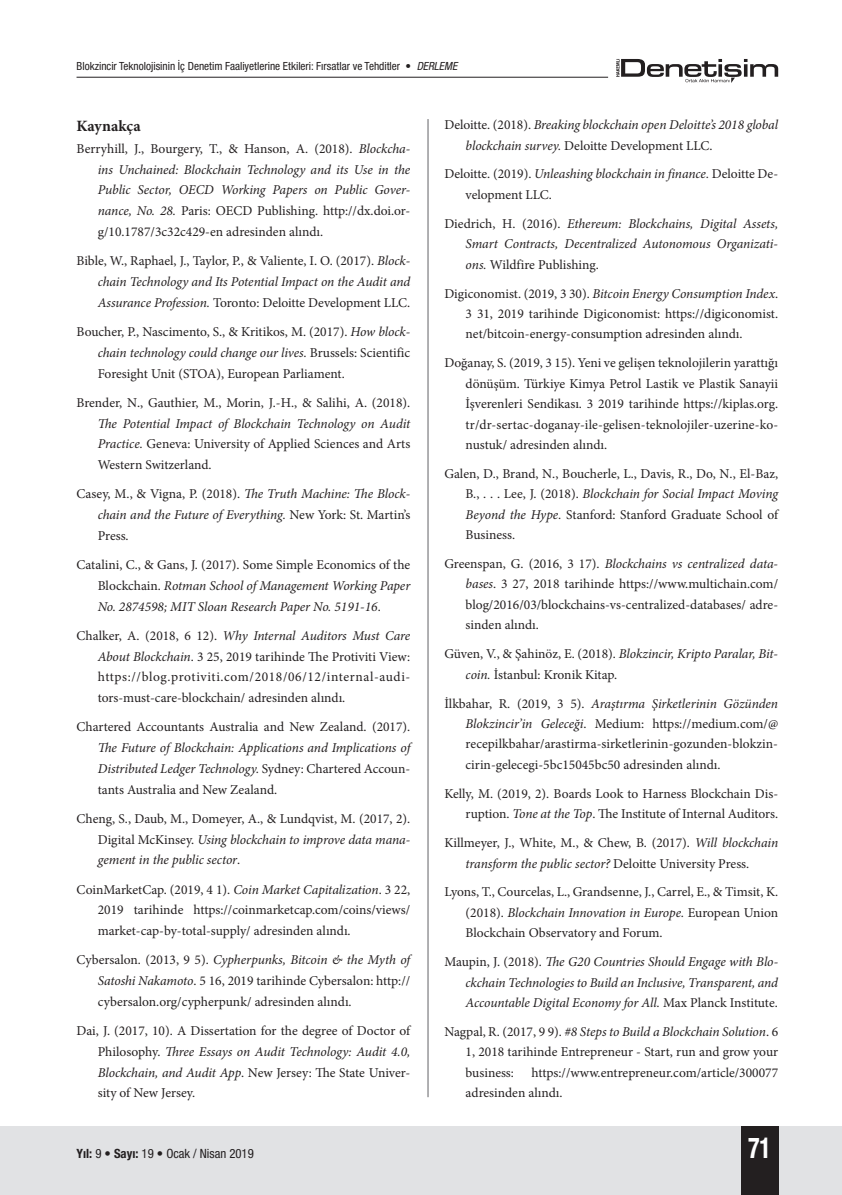
<style>
.page{position:relative;width:842px;height:1195px;background:#fff}
.page>*{position:absolute;margin:0;border:0;box-sizing:border-box;transform-origin:0 0}
.t1{font:700 condensed 28.8px "Helvetica Neue LT Pro";color:#fff;scale:.83 1}
.t2{font:700 15.75px "Minion Pro";color:#231f20}
.t3{font:13.5px/20.4px "Minion Pro";color:#231f20;text-align:justify}
.t4{font:italic 13.5px/20.7px "Minion Pro";letter-spacing:-.01em;color:#231f20;text-align:justify}
.t5{font:condensed 12.75px "Helvetica Neue LT Pro";color:#231f20}
.t6{font:condensed 11.25px "Helvetica Neue LT Pro";color:#231f20}
.s1{font-style:italic}
.s2{font-style:normal}
.s3{font-weight:700}
</style>
<div class="page">
<hr style="left:428px;top:119px;width:1px;height:978px;background:#636366">
<hr style="left:77px;top:77px;width:531px;height:1px;background:#231f20">
<svg style="left:616px;top:59px;width:162px;height:24px"></svg>
<div style="left:0;top:1127px;width:842px;height:68px;background:#e1e2e4"></div>
<div style="left:741px;top:1127px;width:37px;height:68px;background:#231f20"></div>
<p class="t6" style="left:77px;top:60px;width:382px">Blokzincir Teknolojisinin İç Denetim Faaliyetlerine Etkileri: Fırsatlar ve Tehditler • <span class="s1">DERLEME</span></p>
<p class="t2" style="left:77px;top:114px;width:66px">Kaynakça</p>
<p class="t3" style="left:98px;top:138px;width:314px;text-indent:-21px">Berryhill, J., Bourgery, T., &amp; Hanson, A. (2018). <span class="s1">Blockcha&shy;ins Unchained: Blockchain Technology and its Use in the Public Sector, OECD Working Papers on Public Gover&shy;nance, No. 28.</span> Paris: OECD Publishing. http://dx.doi.or&shy;g/10.1787/3c32c429-en adresinden alındı.</p>
<p class="t3" style="left:98px;top:251px;width:314px;text-indent:-21px">Bible, W., Raphael, J., Taylor, P., &amp; Valiente, I. O. (2017). <span class="s1">Block&shy;chain Technology and Its Potential Impact on the Audit and Assurance Profession.</span> Toronto: Deloitte Development LLC.</p>
<p class="t3" style="left:98px;top:321px;width:314px;text-indent:-21px">Boucher, P., Nascimento, S., &amp; Kritikos, M. (2017). <span class="s1">How block&shy;chain technology could change our lives.</span> Brussels: Scientific Foresight Unit (STOA), European Parliament.</p>
<p class="t3" style="left:76px;top:392px;width:335px">Brender, N., Gauthier, M., Morin, J.-H., &amp; Salihi, A. (2018).</p>
<p class="t3" style="left:98px;top:413px;width:314px"><span class="s1">The Potential Impact of Blockchain Technology on Audit Practice.</span> Geneva: University of Applied Sciences and Arts Western Switzerland.</p>
<p class="t4" style="left:98px;top:484px;width:314px;text-indent:-21px"><span class="s2">Casey, M., &amp; Vigna, P. (2018).</span> The Truth Machine: The Block&shy;chain and the Future of Everything. <span class="s2">New York: St. Martin’s Press.</span></p>
<p class="t4" style="left:98px;top:554px;width:314px;text-indent:-21px"><span class="s2">Catalini, C., &amp; Gans, J. (2017). Some Simple Economics of the Blockchain.</span> Rotman School of Management Working Paper No. 2874598; MIT Sloan Research Paper No. 5191-16<span class="s2">.</span></p>
<p class="t3" style="left:98px;top:625px;width:314px;text-indent:-21px">Chalker, A. (2018, 6 12). <span class="s1">Why Internal Auditors Must Care About Blockchain</span>. 3 25, 2019 tarihinde The Protiviti View: https://blog.protiviti.com/2018/06/12/internal-audi&shy;tors-must-care-blockchain/ adresinden alındı.</p>
<p class="t3" style="left:76px;top:717px;width:335px">Chartered Accountants Australia and New Zealand. (2017).</p>
<p class="t4" style="left:98px;top:737px;width:314px">The Future of Blockchain: Applications and Implications of Distributed Ledger Technology. <span class="s2">Sydney: Chartered Accoun&shy;tants Australia and New Zealand.</span></p>
<p class="t3" style="left:98px;top:808px;width:314px;text-indent:-21px">Cheng, S., Daub, M., Domeyer, A., &amp; Lundqvist, M. (2017, 2).<br>Digital McKinsey. <span class="s1">Using blockchain to improve data mana&shy;gement in the public sector</span>.</p>
<p class="t3" style="left:98px;top:879px;width:314px;text-indent:-21px">CoinMarketCap. (2019, 4 1). <span class="s1">Coin Market Capitalization</span>. 3 22, 2019 tarihinde https://coinmarketcap.com/coins/views/ market-cap-by-total-supply/ adresinden alındı.</p>
<p class="t3" style="left:98px;top:950px;width:314px;text-indent:-21px">Cybersalon. (2013, 9 5). <span class="s1">Cypherpunks, Bitcoin &amp; the Myth of Satoshi Nakamoto</span>. 5 16, 2019 tarihinde Cybersalon: http:// cybersalon.org/cypherpunk/ adresinden alındı.</p>
<p class="t3" style="left:98px;top:1020px;width:314px;text-indent:-21px">Dai, J. (2017, 10). A Dissertation for the degree of Doctor of Philosophy. <span class="s1">Three Essays on Audit Technology: Audit 4.0, Blockchain, and Audit App</span>. New Jersey: The State Univer&shy;sity of New Jersey.</p>
<p class="t4" style="left:466px;top:115px;width:314px;text-indent:-21px"><span class="s2">Deloitte. (2018).</span> Breaking blockchain open Deloitte’s 2018 global blockchain survey. <span class="s2">Deloitte Development LLC.</span></p>
<p class="t3" style="left:466px;top:164px;width:314px;text-indent:-21px">Deloitte. (2019). <span class="s1">Unleashing blockchain in finance.</span> Deloitte De&shy;velopment LLC.</p>
<p class="t4" style="left:466px;top:213px;width:314px;text-indent:-21px"><span class="s2">Diedrich, H. (2016).</span> Ethereum: Blockchains, Digital Assets, Smart Contracts, Decentralized Autonomous Organizati&shy;ons. <span class="s2">Wildfire Publishing.</span></p>
<p class="t3" style="left:466px;top:283px;width:314px;text-indent:-21px">Digiconomist. (2019, 3 30). <span class="s1">Bitcoin Energy Consumption Index</span>.<br>3 31, 2019 tarihinde Digiconomist: https://digiconomist. net/bitcoin-energy-consumption adresinden alındı.</p>
<p class="t3" style="left:466px;top:353px;width:314px;text-indent:-21px">Doğanay, S. (2019, 3 15). Yeni ve gelişen teknolojilerin yarattığı dönüşüm. Türkiye Kimya Petrol Lastik ve Plastik Sanayii İşverenleri Sendikası. 3 2019 tarihinde https://kiplas.org. tr/dr-sertac-doganay-ile-gelisen-teknolojiler-uzerine-ko&shy;nustuk/ adresinden alındı.</p>
<p class="t3" style="left:466px;top:463px;width:314px;text-indent:-21px">Galen, D., Brand, N., Boucherle, L., Davis, R., Do, N., El-Baz, B., . . . Lee, J. (2018). <span class="s1">Blockchain for Social Impact Moving Beyond the Hype.</span> Stanford: Stanford Graduate School of Business.</p>
<p class="t3" style="left:466px;top:554px;width:314px;text-indent:-21px">Greenspan, G. (2016, 3 17). <span class="s1">Blockchains vs centralized data&shy;bases</span>. 3 27, 2018 tarihinde https://www.multichain.com/ blog/2016/03/blockchains-vs-centralized-databases/ adre&shy;sinden alındı.</p>
<p class="t3" style="left:466px;top:644px;width:314px;text-indent:-21px">Güven, V., &amp; Şahinöz, E. (2018). <span class="s1">Blokzincir, Kripto Paralar, Bit&shy;coin.</span> İstanbul: Kronik Kitap.</p>
<p class="t3" style="left:466px;top:693px;width:314px;text-indent:-21px">İlkbahar, R. (2019, 3 5). <span class="s1">Araştırma Şirketlerinin Gözünden Blokzincir’in Geleceği</span>. Medium: https://medium.com/@ recepilkbahar/arastirma-sirketlerinin-gozunden-blokzin&shy;cirin-gelecegi-5bc15045bc50 adresinden alındı.</p>
<p class="t3" style="left:444px;top:783px;width:335px;text-align:right">Kelly, M. (2019, 2). Boards Look to Harness Blockchain Dis&shy;ruption. <span class="s1">Tone at the Top</span>. The Institute of Internal Auditors.</p>
<p class="t3" style="left:444px;top:833px;width:335px;text-align:center">Killmeyer, J., White, M., &amp; Chew, B. (2017). <span class="s1">Will blockchain transform the public sector?</span> Deloitte University Press.</p>
<p class="t3" style="left:466px;top:882px;width:314px;text-indent:-21px">Lyons, T., Courcelas, L., Grandsenne, J., Carrel, E., &amp; Timsit, K. (2018). <span class="s1">Blockchain Innovation in Europe.</span> European Union Blockchain Observatory and Forum.</p>
<p class="t4" style="left:466px;top:952px;width:314px;text-indent:-21px"><span class="s2">Maupin, J. (2018).</span> The G20 Countries Should Engage with Blo&shy;ckchain Technologies to Build an Inclusive, Transparent, and Accountable Digital Economy for All. <span class="s2">Max Planck Institute.</span></p>
<p class="t3" style="left:466px;top:1021px;width:314px;text-indent:-21px">Nagpal, R. (2017, 9 9). <span class="s1">#8 Steps to Build a Blockchain Solution</span>. 6<br>1, 2018 tarihinde Entrepreneur - Start, run and grow your business:</p>
<p class="t3" style="left:466px;top:1062px;width:314px;text-indent:66px">https://www.entrepreneur.com/article/300077 adresinden alındı.</p>
<p class="t5" style="left:77px;top:1145px;width:179px"><span class="s3">Yıl:</span> 9 <span class="s3">• Sayı:</span> 19 <span class="s3">•</span> Ocak / Nisan 2019</p>
<h1 class="t1" style="left:748px;top:1130px;width:29px">71</h1>
</div>
